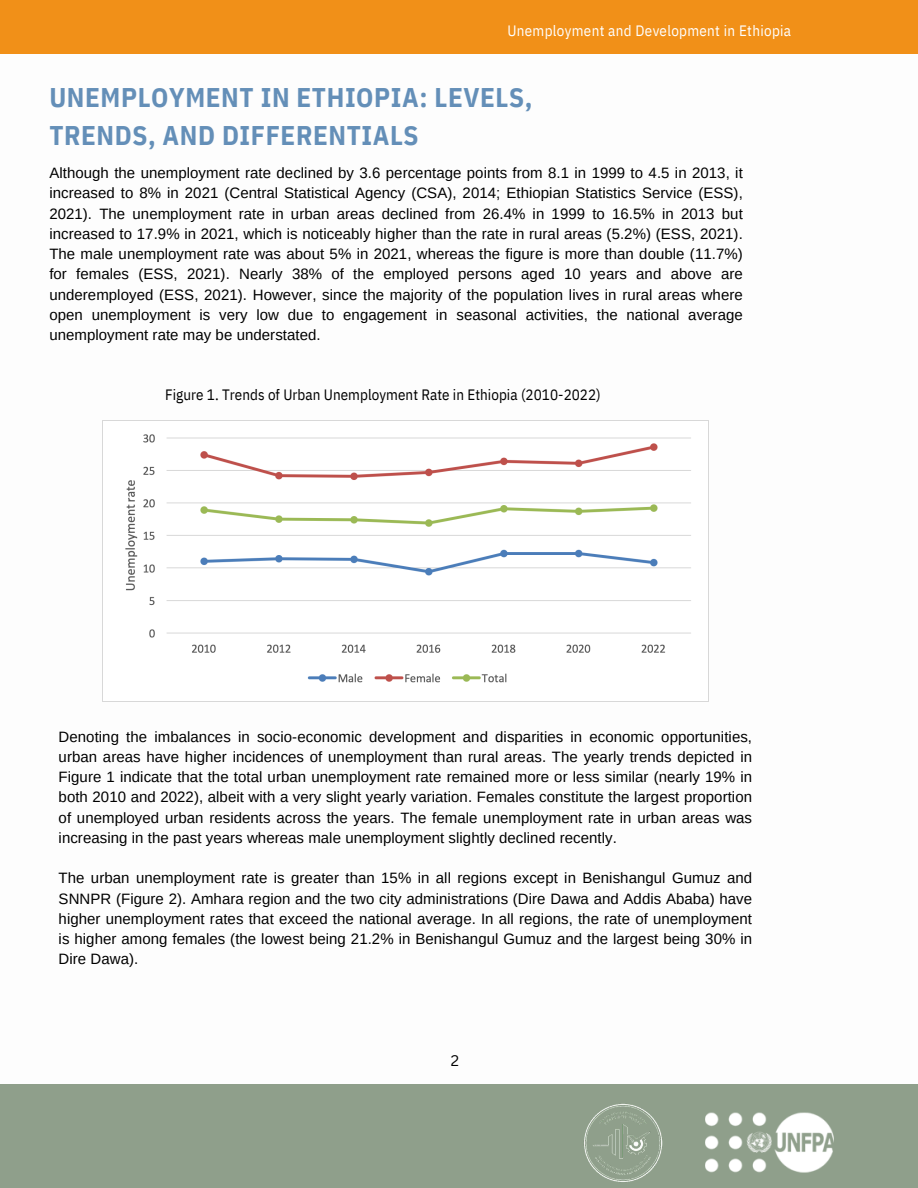
<style>
.page{position:relative;width:918px;height:1188px;background:#fff}
.page>*{position:absolute;margin:0;border:0;box-sizing:border-box;transform-origin:0 0}
.t1{font:700 27px/38.2px "IBM Plex Sans Cond";letter-spacing:.02em;color:#648fb8}
.t2{font:15px/20.2px "Arimo";letter-spacing:.005em;color:#000;text-align:justify}
.t3{font:15px "IBM Plex Sans Cond";letter-spacing:.005em;color:#000}
.t4{font:15px "IBM Plex Sans Cond";letter-spacing:.02em;color:#fff}
.t5{font:15px "Canva Sans";color:#000}
</style>
<div class="page">
<div style="left:0;top:0;width:918px;height:54px;background:#f19018"></div>
<img style="left:102px;top:420px;width:607px;height:281px">
<div style="left:0;top:1084px;width:918px;height:104px;background:#8f9f8b"></div>
<img style="left:705px;top:1112px;width:129px;height:61px">
<img style="left:584px;top:1103px;width:79px;height:79px">
<p class="t4" style="left:507px;top:20px;width:285px">Unemployment and Development in Ethiopia</p>
<h1 class="t1" style="left:49px;top:78px;width:485px">UNEMPLOYMENT IN ETHIOPIA: LEVELS,<br>TRENDS, AND DIFFERENTIALS</h1>
<p class="t2" style="left:49px;top:163px;width:695px">Although the unemployment rate declined by 3.6 percentage points from 8.1 in 1999 to 4.5 in 2013, it increased to 8% in 2021 (Central Statistical Agency (CSA), 2014; Ethiopian Statistics Service (ESS), 2021). The unemployment rate in urban areas declined from 26.4% in 1999 to 16.5% in 2013 but increased to 17.9% in 2021, which is noticeably higher than the rate in rural areas (5.2%) (ESS, 2021).<br>The male unemployment rate was about 5% in 2021, whereas the figure is more than double (11.7%) for females (ESS, 2021). Nearly 38% of the employed persons aged 10 years and above are underemployed (ESS, 2021). However, since the majority of the population lives in rural areas where open unemployment is very low due to engagement in seasonal activities, the national average unemployment rate may be understated.</p>
<p class="t3" style="left:165px;top:385px;width:437px">Figure 1. Trends of Urban Unemployment Rate in Ethiopia (2010-2022)</p>
<p class="t2" style="left:59px;top:726px;width:695px">Denoting the imbalances in socio-economic development and disparities in economic opportunities, urban areas have higher incidences of unemployment than rural areas. The yearly trends depicted in Figure 1 indicate that the total urban unemployment rate remained more or less similar (nearly 19% in both 2010 and 2022), albeit with a very slight yearly variation. Females constitute the largest proportion of unemployed urban residents across the years. The female unemployment rate in urban areas was increasing in the past years whereas male unemployment slightly declined recently.</p>
<p class="t2" style="left:59px;top:868px;width:695px">The urban unemployment rate is greater than 15% in all regions except in Benishangul Gumuz and SNNPR (Figure 2). Amhara region and the two city administrations (Dire Dawa and Addis Ababa) have higher unemployment rates that exceed the national average. In all regions, the rate of unemployment is higher among females (the lowest being 21.2% in Benishangul Gumuz and the largest being 30% in Dire Dawa).</p>
<p class="t5" style="left:451px;top:1050px;width:10px">2</p>
</div>
